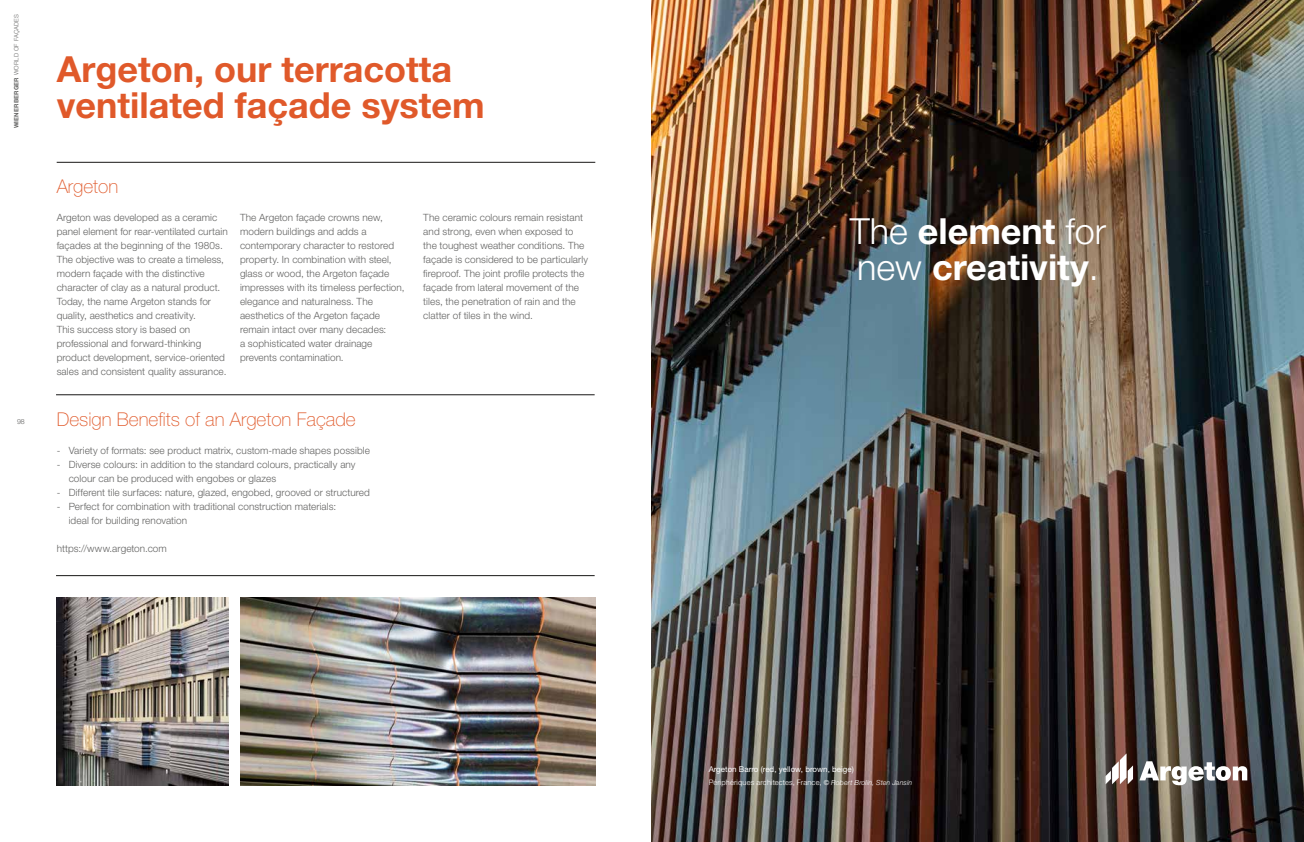
<style>
.page{position:relative;width:1304px;height:842px;background:#fff}
.page>*{position:absolute;margin:0;border:0;box-sizing:border-box;transform-origin:0 0}
.t1{font:700 36px/36px "Helvetica Neue LT Std";color:#e0592a}
.t2{font:700 36px/36px "Helvetica Neue LT Std";color:#fff}
.t3{font:100 19px "Helvetica Neue LT Std";color:#e0592a}
.t4{font:300 10px/14px "Helvetica Neue LT Std";letter-spacing:.005em;color:#626261}
.t5{font:8px "Helvetica Neue LT Std";color:#fff}
.t6{font:300 7.5px "Helvetica Neue LT Std";letter-spacing:.015em;color:#fff}
.t7{font:300 7px "Helvetica Neue LT Std";color:#626261}
.t8{font:300 6px "Helvetica Neue LT Std";letter-spacing:.03em;color:#626261}
.s1{font-weight:700}
.s2{font-weight:300}
.s3{font-style:italic;font-size:7px}
</style>
<div class="page">
<img style="left:652px;top:0;width:652px;height:842px">
<hr style="left:57px;top:162px;width:538px;height:1px;background:#181716">
<hr style="left:56px;top:395px;width:539px;height:1px;background:#181716">
<hr style="left:56px;top:575px;width:539px;height:1px;background:#181716">
<svg style="left:1106px;top:753px;width:27px;height:31px"></svg>
<svg style="left:1139px;top:761px;width:108px;height:24px"></svg>
<img style="left:240px;top:597px;width:355px;height:188px">
<img style="left:57px;top:597px;width:172px;height:188px">
<p class="t8" style="left:13px;top:128px;width:116px;rotate:-90deg"><span class="s1">WIENERBERGER</span> WORLD OF FAÇADES</p>
<p class="t7" style="left:17px;top:417px;width:9px">98</p>
<h1 class="t1" style="left:57px;top:51px;width:429px">Argeton, our terracotta ventilated façade system</h1>
<h2 class="t3" style="left:57px;top:175px;width:63px">Argeton</h2>
<p class="t4" style="left:57px;top:210px;width:173px">Argeton was developed as a ceramic panel element for rear-ventilated curtain façades at the beginning of the 1980s.<br>The objective was to create a timeless, modern façade with the distinctive character of clay as a natural product.<br>Today, the name Argeton stands for quality, aesthetics and creativity.<br>This success story is based on professional and forward-thinking product development, service-oriented sales and consistent quality assurance.</p>
<h2 class="t3" style="left:57px;top:409px;width:301px">Design Benefits of an Argeton Façade</h2>
<p class="t4" style="left:57px;top:444px;width:315px">- Variety of formats: see product matrix, custom-made shapes possible</p>
<p class="t4" style="left:69px;top:458px;width:288px;text-indent:-12px">- Diverse colours: in addition to the standard colours, practically any colour can be produced with engobes or glazes</p>
<p class="t4" style="left:57px;top:486px;width:315px">- Different tile surfaces: nature, glazed, engobed, grooved or structured</p>
<p class="t4" style="left:69px;top:500px;width:269px;text-indent:-12px">- Perfect for combination with traditional construction materials: ideal for building renovation</p>
<p class="t4" style="left:57px;top:542px;width:112px">https://www.argeton.com</p>
<p class="t4" style="left:240px;top:210px;width:166px">The Argeton façade crowns new, modern buildings and adds a contemporary character to restored property. In combination with steel, glass or wood, the Argeton façade impresses with its timeless perfection, elegance and naturalness. The aesthetics of the Argeton façade remain intact over many decades:<br>a sophisticated water drainage prevents contamination.</p>
<p class="t4" style="left:423px;top:210px;width:166px">The ceramic colours remain resistant and strong, even when exposed to the toughest weather conditions. The façade is considered to be particularly fireproof. The joint profile protects the façade from lateral movement of the tiles, the penetration of rain and the clatter of tiles in the wind.</p>
<h1 class="t2" style="left:850px;top:212px;width:258px"><span class="s2">The</span> element <span class="s2">for new</span> creativity<span class="s2">.</span></h1>
<p class="t5" style="left:709px;top:765px;width:147px">Argeton Barro (red, yellow, brown, beige)</p>
<p class="t6" style="left:709px;top:778px;width:205px">Périphériques architectes, France, <span class="s3">© Robert Brolin, Sten Jansin</span></p>
</div>
